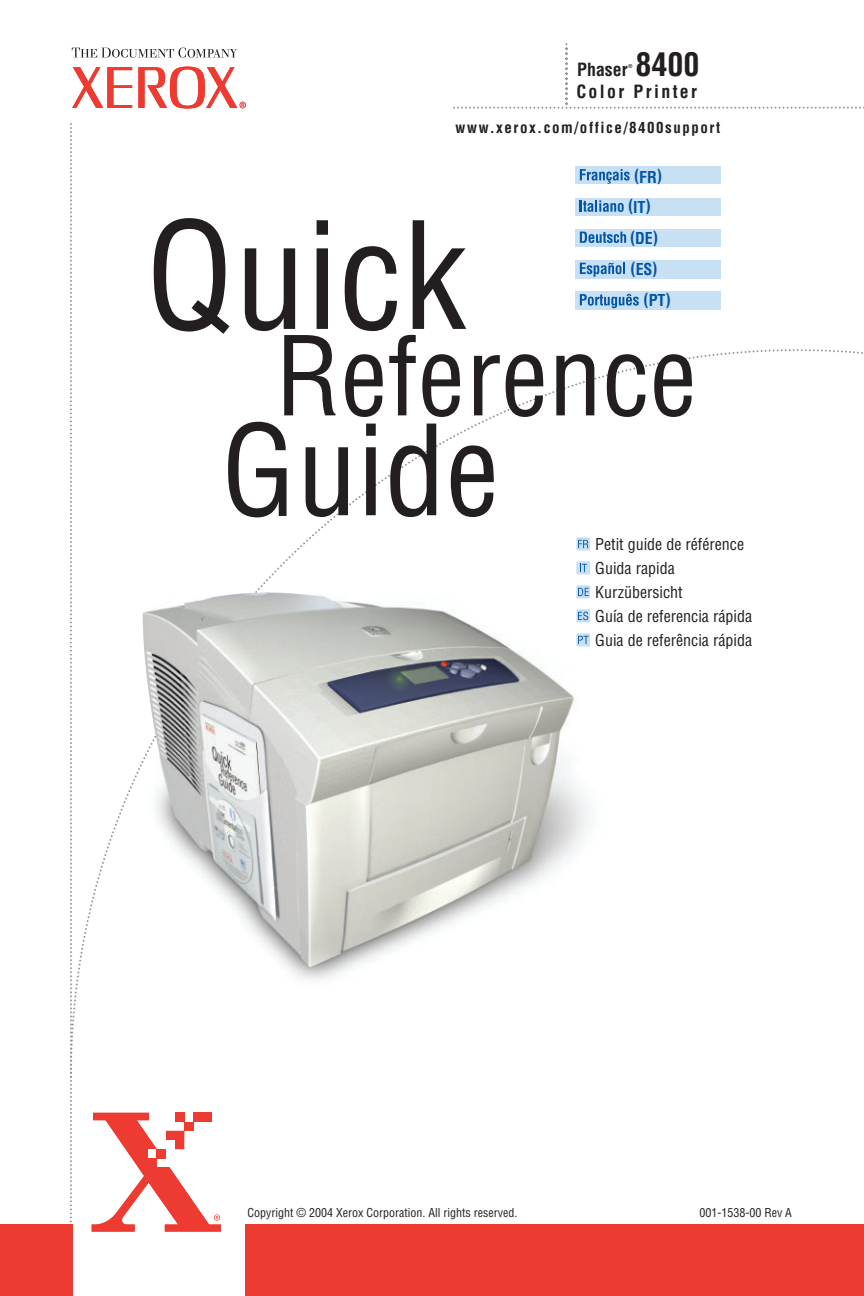
<style>
.page{position:relative;width:864px;height:1296px;background:#fff}
.page>*{position:absolute;margin:0;border:0;box-sizing:border-box;transform-origin:0 0}
.t1{font:condensed 145px "Helvetica";color:#231f20}
.t2{font:condensed 122.2px "Helvetica";color:#231f20}
.t3{font:condensed 107px "Helvetica";color:#231f20}
.t4{font:700 condensed 32px "Helvetica";color:#231f20}
.t5{font:700 condensed 17.8px "Helvetica";letter-spacing:.135em;color:#231f20}
.t6{font:condensed 16px/24px "Helvetica";color:#231f20}
.t7{font:700 condensed 16px "Helvetica";letter-spacing:-.01em;color:#0154a6}
.t8{font:700 condensed 15px "Helvetica";letter-spacing:.105em;color:#231f20}
.t9{font:condensed 12px "Helvetica";color:#231f20}
.t10{font:700 condensed 5.4px "Helvetica";color:#231f20}
</style>
<div class="page">
<div style="left:0;top:1224px;width:72px;height:72px;background:#ee3b32"></div>
<div style="left:245px;top:1224px;width:619px;height:72px;background:#ee3b32"></div>
<svg style="left:92px;top:1113px;width:129px;height:119px"></svg>
<svg style="left:72px;top:48px;width:165px;height:10px"></svg>
<svg style="left:72px;top:67px;width:60px;height:41px"></svg>
<svg style="left:138px;top:67px;width:108px;height:42px"></svg>
<svg style="left:576px;top:537px;width:14px;height:14px"></svg>
<svg style="left:578px;top:540px;width:10px;height:8px"></svg>
<div style="left:576px;top:561px;width:14px;height:14px;background:#c7e0f3"></div>
<svg style="left:580px;top:564px;width:7px;height:8px"></svg>
<img style="left:107px;top:582px;width:483px;height:398px">
<svg style="left:453px;top:44px;width:411px;height:65px"></svg>
<div style="left:575px;top:166px;width:146px;height:18px;background:#c7e0f3"></div>
<svg style="left:580px;top:169px;width:50px;height:15px"></svg>
<div style="left:575px;top:198px;width:145px;height:18px;background:#c7e0f3"></div>
<svg style="left:580px;top:200px;width:44px;height:12px"></svg>
<div style="left:575px;top:229px;width:146px;height:18px;background:#c7e0f3"></div>
<svg style="left:580px;top:232px;width:46px;height:11px"></svg>
<div style="left:575px;top:260px;width:146px;height:18px;background:#c7e0f3"></div>
<svg style="left:580px;top:263px;width:45px;height:14px"></svg>
<div style="left:575px;top:291px;width:146px;height:18px;background:#c7e0f3"></div>
<svg style="left:580px;top:294px;width:59px;height:14px"></svg>
<h3 class="t4" style="left:636px;top:44px;width:66px">8400</h3>
<p class="t5" style="left:577px;top:59px;width:52px">Phaser</p>
<p class="t10" style="left:628px;top:63px;width:6px">®</p>
<p class="t5" style="left:576px;top:80px;width:122px">Color Printer</p>
<p class="t8" style="left:456px;top:118px;width:266px">www.xerox.com/office/8400support</p>
<p class="t7" style="left:634px;top:166px;width:29px">(FR)</p>
<p class="t7" style="left:628px;top:196px;width:24px">(IT)</p>
<p class="t7" style="left:630px;top:227px;width:29px">(DE)</p>
<p class="t7" style="left:631px;top:259px;width:29px">(ES)</p>
<p class="t7" style="left:644px;top:290px;width:29px">(PT)</p>
<h1 class="t1" style="left:145px;top:216px;width:323px">Quick</h1>
<h3 class="t3" style="left:275px;top:332px;width:424px">Reference</h3>
<h2 class="t2" style="left:222px;top:420px;width:280px">Guide</h2>
<p class="t6" style="left:595px;top:533px;width:158px">Petit guide de référence<br>Guida rapida<br>Kurzübersicht<br>Guía de referencia rápida<br>Guia de referência rápida</p>
<p class="t9" style="left:248px;top:1207px;width:272px">Copyright © 2004 Xerox Corporation. All rights reserved.</p>
<p class="t9" style="left:699px;top:1207px;width:94px">001-1538-00 Rev A</p>
</div>
